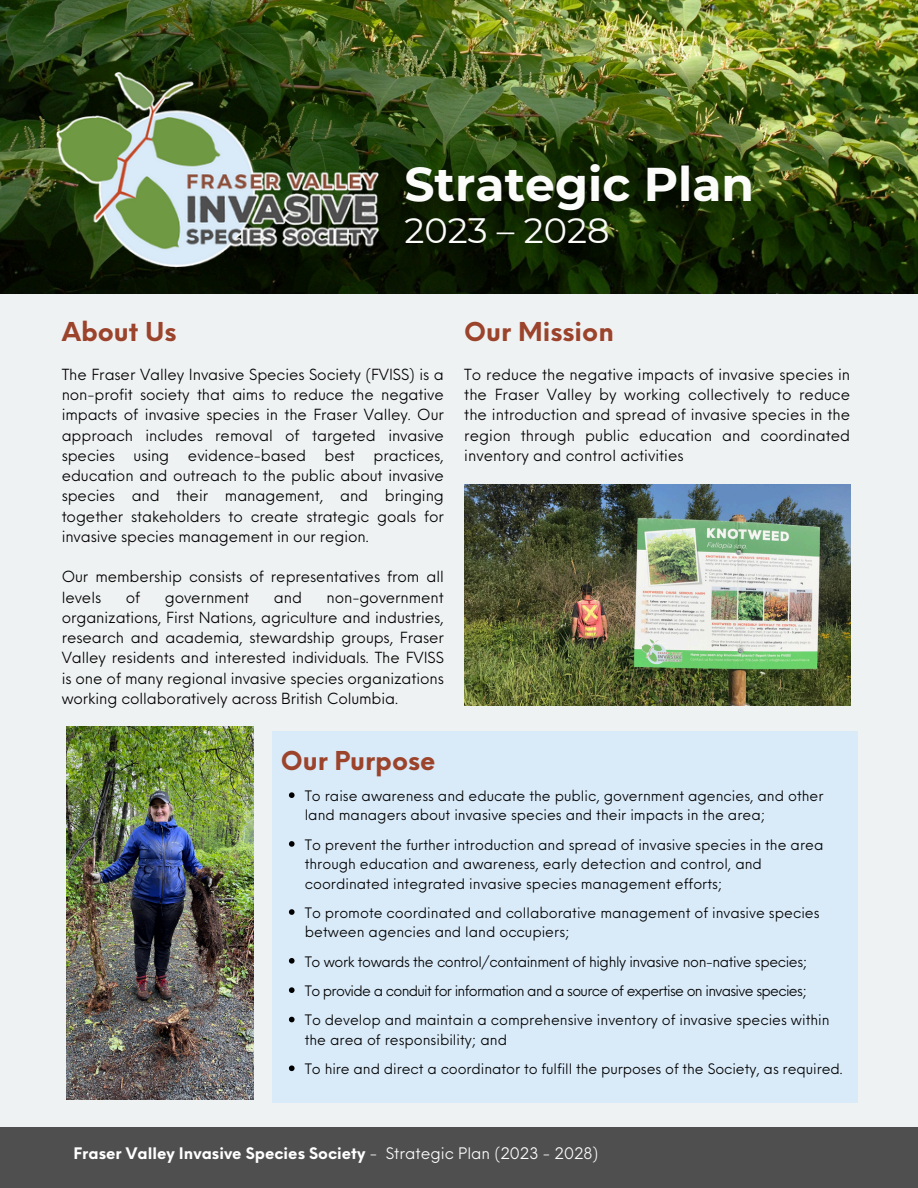
<style>
.page{position:relative;width:918px;height:1188px;background:#eff2f3}
.page>*{position:absolute;margin:0;border:0;box-sizing:border-box;transform-origin:0 0}
.t1{font:700 47.25px "Montserrat";color:#fcfcfb}
.t2{font:35.25px "Montserrat";color:#fcfcfb}
.t3{font:700 25.35px "Neue Einstellung";color:#9c432b}
.t4{font:700 15.45px "Neue Einstellung";color:#fff}
.t5{font:15px/20.2px "Neue Einstellung";letter-spacing:-.005em;color:#000;text-align:justify}
.t6{font:14.1px/19.4px "Neue Einstellung";color:#000}
.t7{font:14.1px "Neue Einstellung";letter-spacing:-.045em;color:#000}
.t8{font:14.1px "Neue Einstellung";letter-spacing:-.03em;color:#000}
.s1{font-weight:400}
</style>
<div class="page">
<div style="left:0;top:1128px;width:918px;height:60px;background:#4f4f4f"></div>
<img style="left:0;top:0;width:918px;height:293px">
<img style="left:56px;top:72px;width:322px;height:195px">
<img style="left:464px;top:484px;width:386px;height:222px">
<img style="left:66px;top:727px;width:187px;height:372px">
<div style="left:272px;top:732px;width:585px;height:371px;background:#d9eaf8"></div>
<svg style="left:289px;top:792px;width:6px;height:6px"></svg>
<svg style="left:289px;top:841px;width:6px;height:6px"></svg>
<svg style="left:289px;top:909px;width:6px;height:6px"></svg>
<svg style="left:289px;top:958px;width:6px;height:6px"></svg>
<svg style="left:289px;top:987px;width:6px;height:6px"></svg>
<svg style="left:289px;top:1017px;width:6px;height:5px"></svg>
<svg style="left:289px;top:1065px;width:6px;height:6px"></svg>
<h2 class="t3" style="left:62px;top:309px;width:116px">About Us</h2>
<p class="t1" style="left:404px;top:156px;width:351px">Strategic Plan</p>
<p class="t2" style="left:404px;top:209px;width:207px">2023 – 2028</p>
<p class="t3" style="left:464px;top:309px;width:151px">Our Mission</p>
<p class="t5" style="left:62px;top:363px;width:384px">The Fraser Valley Invasive Species Society (FVISS) is a non-profit society that aims to reduce the negative impacts of invasive species in the Fraser Valley. Our approach includes removal of targeted invasive species using evidence-based best practices, education and outreach to the public about invasive species and their management, and bringing together stakeholders to create strategic goals for invasive species management in our region.</p>
<p class="t5" style="left:62px;top:565px;width:384px">Our membership consists of representatives from all levels</p>
<p class="t5" style="left:126px;top:585px;width:16px">of</p>
<p class="t5" style="left:165px;top:585px;width:86px">government</p>
<p class="t5" style="left:274px;top:585px;width:30px">and</p>
<p class="t5" style="left:62px;top:585px;width:384px;text-indent:265px">non-government organizations, First Nations, agriculture and industries, research and academia, stewardship groups, Fraser Valley residents and interested individuals. The FVISS is one of many regional invasive species organizations working collaboratively across British Columbia.</p>
<p class="t3" style="left:281px;top:737px;width:156px">Our Purpose</p>
<p class="t5" style="left:464px;top:363px;width:387px">To reduce the negative impacts of invasive species in the Fraser Valley by working collectively to reduce the introduction and spread of invasive species in the region through public education and coordinated inventory and control activities</p>
<h2 class="t6" style="left:305px;top:785px;width:520px">To raise awareness and educate the public, government agencies, and other land managers about invasive species and their impacts in the area;</h2>
<p class="t6" style="left:305px;top:834px;width:520px">To prevent the further introduction and spread of invasive species in the area through education and awareness, early detection and control, and coordinated integrated invasive species management efforts;</p>
<p class="t6" style="left:305px;top:902px;width:516px">To promote coordinated and collaborative management of invasive species between agencies and land occupiers;</p>
<p class="t8" style="left:305px;top:949px;width:504px">To work towards the control/containment of highly invasive non-native species;</p>
<p class="t7" style="left:305px;top:978px;width:504px">To provide a conduit for information and a source of expertise on invasive species;</p>
<p class="t6" style="left:305px;top:1009px;width:526px">To develop and maintain a comprehensive inventory of invasive species within the area of responsibility; and</p>
<p class="t6" style="left:305px;top:1058px;width:539px">To hire and direct a coordinator to fulfill the purposes of the Society, as required.</p>
<p class="t4" style="left:74px;top:1139px;width:526px">Fraser Valley Invasive Species Society <span class="s1">- Strategic Plan (2023 - 2028)</span></p>
</div>
